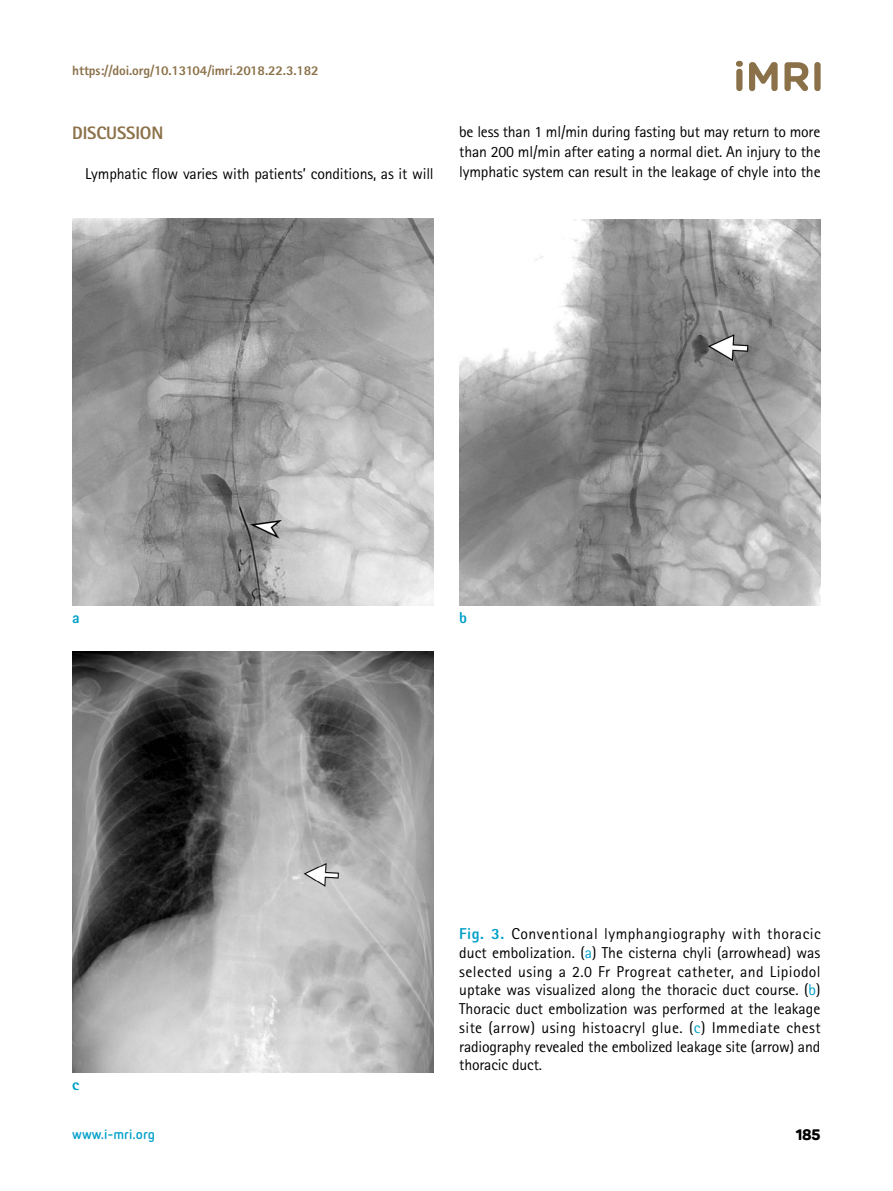
<style>
.page{position:relative;width:893px;height:1191px;background:#fff}
.page>*{position:absolute;margin:0;border:0;box-sizing:border-box;transform-origin:0 0}
.t1{font:800 18px "Rotis Sans Serif Std";letter-spacing:-.01em;color:#8b7149}
.t2{font:15.75px/18.8px "Rotis Sans Serif Std";letter-spacing:-.01em;color:#000;text-align:justify}
.t3{font:800 15.75px "Rotis Sans Serif Std";color:#00a0c8}
.t4{font:800 15px "Panton";color:#000}
.t5{font:800 13.5px "Rotis Sans Serif Std";letter-spacing:-.01em;color:#8b7149}
.t6{font:700 13.5px "Netto Pro";color:#00a0c8}
.s1{font-weight:800;color:#00a0c8}
.s2{color:#00a0c8}
</style>
<div class="page">
<svg style="left:736px;top:61px;width:7px;height:30px"></svg>
<svg style="left:749px;top:62px;width:29px;height:29px"></svg>
<svg style="left:784px;top:62px;width:24px;height:29px"></svg>
<svg style="left:814px;top:62px;width:7px;height:29px"></svg>
<img style="left:72px;top:219px;width:362px;height:386px">
<img style="left:72px;top:651px;width:362px;height:421px">
<img style="left:459px;top:219px;width:362px;height:386px">
<p class="t5" style="left:72px;top:62px;width:248px">https://doi.org/10.13104/imri.2018.22.3.182</p>
<p class="t1" style="left:72px;top:121px;width:93px">DISCUSSION</p>
<p class="t2" style="left:85px;top:164px;width:350px">Lymphatic flow varies with patients’ conditions, as it will</p>
<p class="t2" style="left:459px;top:121px;width:363px;line-height:20.2px">be less than 1 ml/min during fasting but may return to more than 200 ml/min after eating a normal diet. An injury to the lymphatic system can result in the leakage of chyle into the</p>
<p class="t3" style="left:72px;top:608px;width:9px">a</p>
<p class="t3" style="left:72px;top:1075px;width:8px">c</p>
<p class="t3" style="left:459px;top:608px;width:9px">b</p>
<p class="t2" style="left:459px;top:924px;width:363px"><span class="s1">Fig. 3.</span> Conventional lymphangiography with thoracic duct embolization. (<span class="s2">a</span>) The cisterna chyli (arrowhead) was selected using a 2.0 Fr Progreat catheter, and Lipiodol uptake was visualized along the thoracic duct course. (<span class="s2">b</span>)<br>Thoracic duct embolization was performed at the leakage site (arrow) using histoacryl glue. (<span class="s2">c</span>) Immediate chest radiography revealed the embolized leakage site (arrow) and thoracic duct.</p>
<p class="t6" style="left:72px;top:1124px;width:84px">www.i-mri.org</p>
<p class="t4" style="left:796px;top:1125px;width:26px">185</p>
</div>
